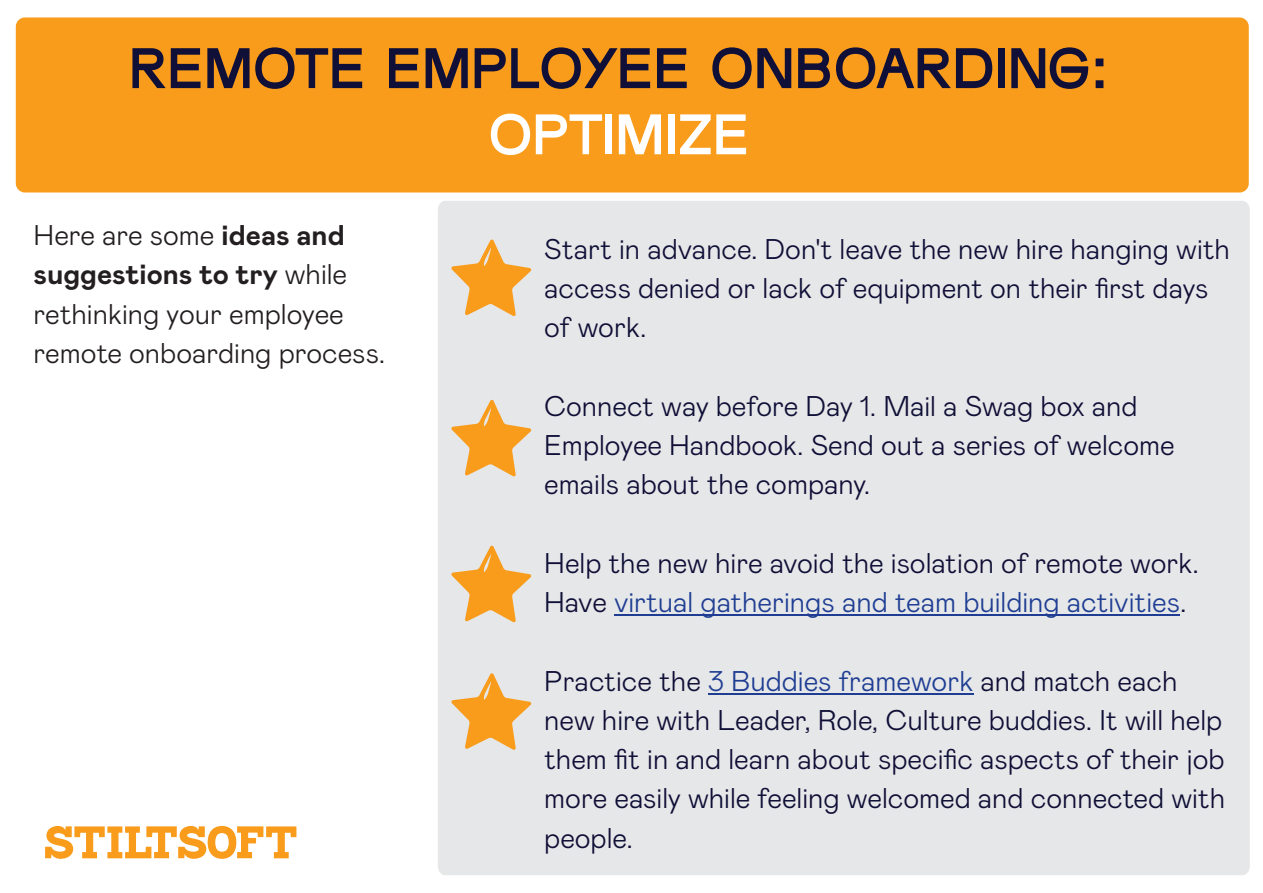
<style>
.page{position:relative;width:1263px;height:893px;background:#fff}
.page>*{position:absolute;margin:0;border:0;box-sizing:border-box;transform-origin:0 0}
.t1{font:700 57px/66.2px "Form";color:#0f0f37;text-align:center}
.t2{font:300 28.5px/39.3px "Mabry Pro";color:#0f0f37}
.t3{font:300 28.5px/39.3px "Mabry Pro";color:#231f20}
.s1{font-family:"Arial"}
.s2{color:#fff}
.s3{font-weight:700}
.s4{color:#1f3e93}
</style>
<div class="page">
<div style="left:16px;top:17px;width:1233px;height:175px;background:#f99c1c;border-radius:9px"></div>
<div style="left:438px;top:201px;width:812px;height:674px;background:#e6e7e8"></div>
<hr style="left:614px;top:615px;width:566px;height:1px;background:#1f3e93">
<hr style="left:708px;top:693px;width:265px;height:2px;background:#1f3e93">
<svg style="left:45px;top:826px;width:251px;height:33px"></svg>
<svg style="left:451px;top:239px;width:81px;height:78px;background:#eec58c"></svg>
<svg style="left:451px;top:399px;width:81px;height:78px;background:#eec58c"></svg>
<svg style="left:451px;top:545px;width:81px;height:78px;background:#eec58c"></svg>
<svg style="left:451px;top:673px;width:81px;height:77px;background:#eec58b"></svg>
<h1 class="t1" style="left:129px;top:36px;width:981px">REMOTE EMPLOYEE ONBOARDING<span class="s1">:<br></span><span class="s2">OPTIMIZE</span></h1>
<p class="t3" style="left:34px;top:217px;width:353px">Here are some <span class="s3">ideas and suggestions to try</span> while rethinking your employee remote onboarding process.</p>
<p class="t2" style="left:544px;top:231px;width:687px">Start in advance. Don't leave the new hire hanging with access denied or lack of equipment on their first days of work.</p>
<p class="t2" style="left:544px;top:388px;width:632px">Connect way before Day 1. Mail a Swag box and<br>Employee Handbook. Send out a series of welcome emails about the company.</p>
<p class="t2" style="left:544px;top:545px;width:656px">Help the new hire avoid the isolation of remote work.<br>Have <span class="s4">virtual gatherings and team building activities</span>.</p>
<p class="t2" style="left:544px;top:663px;width:682px">Practice the <span class="s4">3 Buddies framework</span> and match each new hire with Leader, Role, Culture buddies. It will help them fit in and learn about specific aspects of their job more easily while feeling welcomed and connected with people.</p>
</div>
